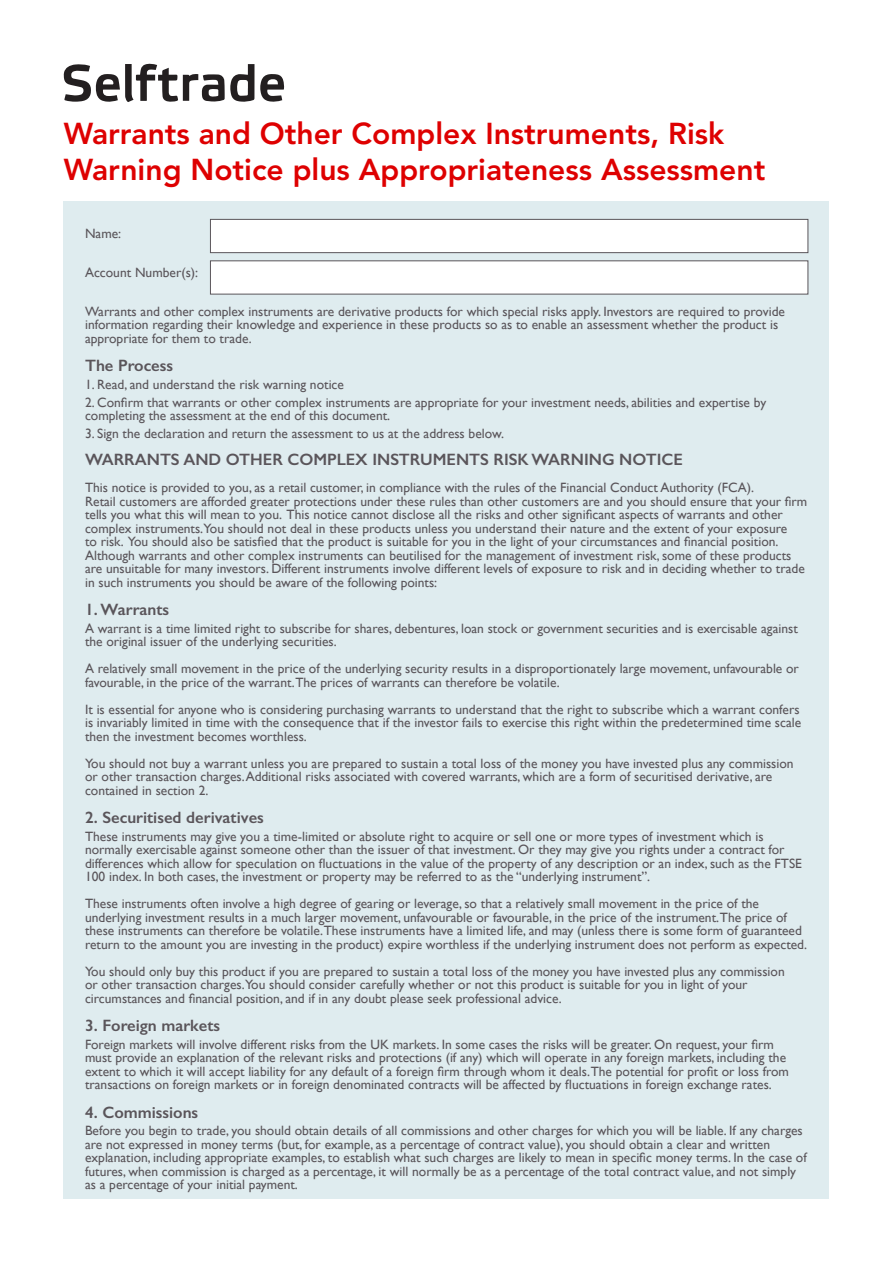
<style>
.page{position:relative;width:893px;height:1263px;background:#fff}
.page>*{position:absolute;margin:0;border:0;box-sizing:border-box;transform-origin:0 0}
.Body_Text{font:800 30px/36px "Avenir";color:#de0001}
.Sub_Head{font:600 16.5px "Gill Sans";color:#5a555a}
.t1{font:13.5px/13.5px "Gill Sans";color:#5a555a}
</style>
<div class="page">
<div style="left:64px;top:202px;width:765px;height:997px;background:#dfecef"></div>
<div style="left:210px;top:219px;width:598px;height:34px;background:#fff;border:1px solid #5a555a"></div>
<div style="left:210px;top:260px;width:598px;height:34px;background:#fff;border:1px solid #5a555a"></div>
<svg style="left:260px;top:74px;width:24px;height:28px"></svg>
<svg style="left:64px;top:63px;width:190px;height:39px"></svg>
<p class="Body_Text" style="left:64px;top:115px;width:703px">Warrants and Other Complex Instruments, Risk<br>Warning Notice plus Appropriateness Assessment</p>
<p class="t1" style="left:85px;top:226px;width:38px">Name:</p>
<p class="t1" style="left:85px;top:265px;width:115px">Account Number(s):</p>
<p class="t1" style="left:85px;top:305px;width:701px">Warrants and other complex instruments are derivative products for which special risks apply. Investors are required to provide information regarding their knowledge and experience in these products so as to enable an assessment whether the product is appropriate for them to trade.</p>
<p class="Sub_Head" style="left:85px;top:356px;width:90px">The Process</p>
<p class="t1" style="left:85px;top:378px;width:260px">1. Read, and understand the risk warning notice</p>
<p class="t1" style="left:85px;top:395px;width:683px">2. Confirm that warrants or other complex instruments are appropriate for your investment needs, abilities and expertise by completing the assessment at the end of this document.</p>
<p class="t1" style="left:85px;top:427px;width:420px">3. Sign the declaration and return the assessment to us at the address below.</p>
<p class="Sub_Head" style="left:85px;top:449px;width:599px">WARRANTS AND OTHER COMPLEX INSTRUMENTS RISK WARNING NOTICE</p>
<p class="t1" style="left:85px;top:481px;width:671px">This notice is provided to you, as a retail customer, in compliance with the rules of the Financial Conduct Authority (FCA).</p>
<p class="t1" style="left:85px;top:494px;width:724px">Retail customers are afforded greater protections under these rules than other customers are and you should ensure that your firm tells you what this will mean to you. This notice cannot disclose all the risks and other significant aspects of warrants and other complex instruments.You should not deal in these products unless you understand their nature and the extent of your exposure<br>to risk. You should also be satisfied that the product is suitable for you in the light of your circumstances and financial position.<br>Although warrants and other complex instruments can beutilised for the management of investment risk, some of these products are unsuitable for many investors. Different instruments involve different levels of exposure to risk and in deciding whether to trade in such instruments you should be aware of the following points:</p>
<p class="Sub_Head" style="left:85px;top:599px;width:86px">1. Warrants</p>
<p class="t1" style="left:85px;top:621px;width:714px">A warrant is a time limited right to subscribe for shares, debentures, loan stock or government securities and is exercisable against the original issuer of the underlying securities.</p>
<p class="t1" style="left:85px;top:662px;width:715px">A relatively small movement in the price of the underlying security results in a disproportionately large movement, unfavourable or favourable, in the price of the warrant.The prices of warrants can therefore be volatile.</p>
<p class="t1" style="left:85px;top:702px;width:718px">It is essential for anyone who is considering purchasing warrants to understand that the right to subscribe which a warrant confers is invariably limited in time with the consequence that if the investor fails to exercise this right within the predetermined time scale then the investment becomes worthless.</p>
<p class="t1" style="left:85px;top:756px;width:710px">You should not buy a warrant unless you are prepared to sustain a total loss of the money you have invested plus any commission or other transaction charges. Additional risks associated with covered warrants, which are a form of securitised derivative, are contained in section 2.</p>
<p class="Sub_Head" style="left:85px;top:807px;width:180px">2. Securitised derivatives</p>
<p class="t1" style="left:85px;top:829px;width:718px">These instruments may give you a time-limited or absolute right to acquire or sell one or more types of investment which is normally exercisable against someone other than the issuer of that investment. Or they may give you rights under a contract for differences which allow for speculation on fluctuations in the value of the property of any description or an index, such as the FTSE 100 index. In both cases, the investment or property may be referred to as the “underlying instrument”.</p>
<p class="t1" style="left:85px;top:897px;width:724px">These instruments often involve a high degree of gearing or leverage, so that a relatively small movement in the price of the underlying investment results in a much larger movement, unfavourable or favourable, in the price of the instrument.The price of these instruments can therefore be volatile.These instruments have a limited life, and may (unless there is some form of guaranteed return to the amount you are investing in the product) expire worthless if the underlying instrument does not perform as expected.</p>
<p class="t1" style="left:85px;top:964px;width:701px">You should only buy this product if you are prepared to sustain a total loss of the money you have invested plus any commission or other transaction charges.You should consider carefully whether or not this product is suitable for you in light of your circumstances and financial position, and if in any doubt please seek professional advice.</p>
<p class="Sub_Head" style="left:85px;top:1015px;width:137px">3. Foreign markets</p>
<p class="t1" style="left:85px;top:1037px;width:705px">Foreign markets will involve different risks from the UK markets. In some cases the risks will be greater. On request, your firm must provide an explanation of the relevant risks and protections (if any) which will operate in any foreign markets, including the extent to which it will accept liability for any default of a foreign firm through whom it deals.The potential for profit or loss from transactions on foreign markets or in foreign denominated contracts will be affected by fluctuations in foreign exchange rates.</p>
<p class="Sub_Head" style="left:85px;top:1102px;width:115px">4. Commissions</p>
<p class="t1" style="left:85px;top:1124px;width:723px">Before you begin to trade, you should obtain details of all commissions and other charges for which you will be liable. If any charges are not expressed in money terms (but, for example, as a percentage of contract value), you should obtain a clear and written explanation, including appropriate examples, to establish what such charges are likely to mean in specific money terms. In the case of futures, when commission is charged as a percentage, it will normally be as a percentage of the total contract value, and not simply as a percentage of your initial payment.</p>
</div>
